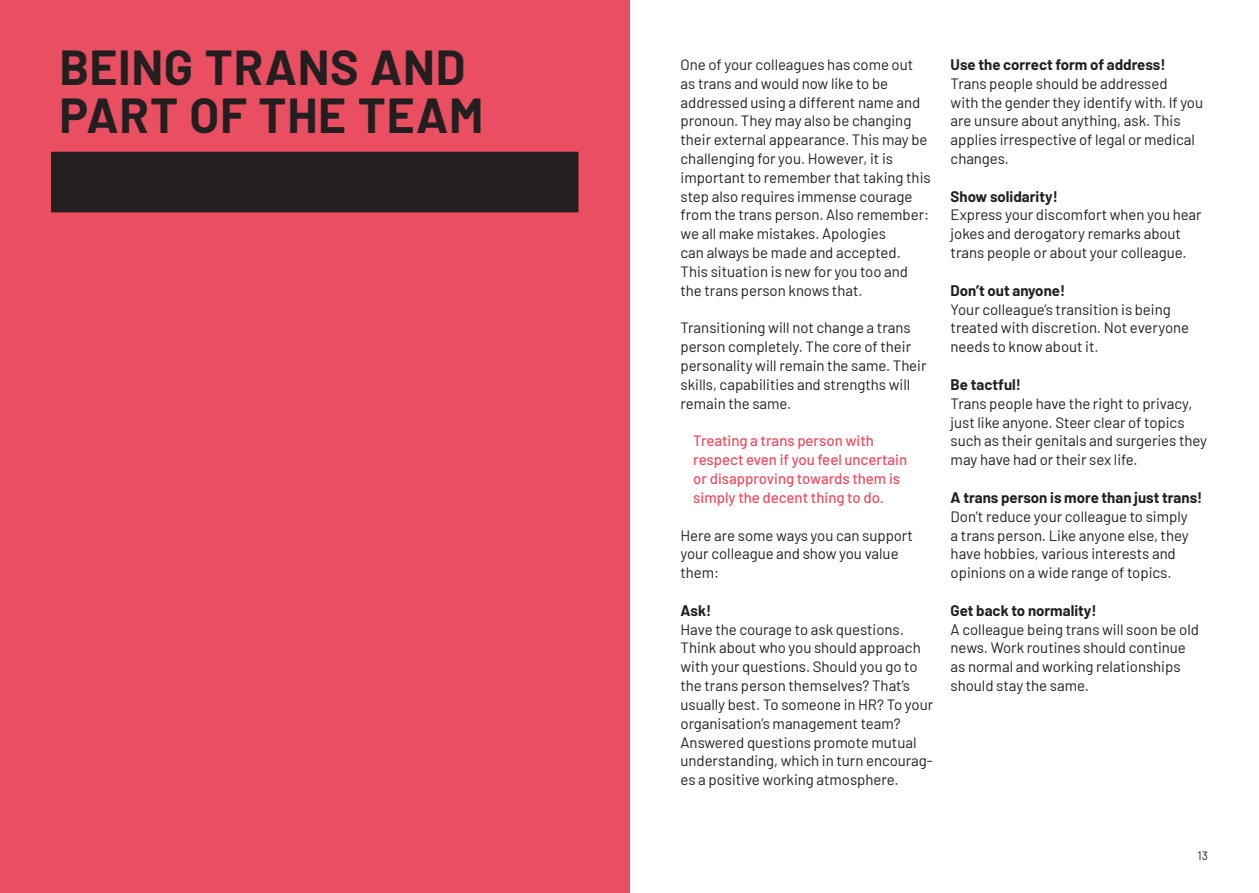
<style>
.page{position:relative;width:1259px;height:893px;background:#fff}
.page>*{position:absolute;margin:0;border:0;box-sizing:border-box;transform-origin:0 0}
.t1{font:700 48px/48px "Barlow";letter-spacing:.015em;color:#231f20}
.t2{font:15px/18.9px "Barlow";color:#231f20}
.t3{font:700 15px "Barlow";color:#231f20}
.t4{font:500 15px/18.8px "Barlow";color:#e94e61}
.t5{font:12px "Barlow";color:#231f20}
</style>
<div class="page">
<div style="left:0;top:0;width:629px;height:893px;background:#e94e61"></div>
<div style="left:51px;top:152px;width:527px;height:60px;background:#231f20"></div>
<h1 class="t1" style="left:60px;top:40px;width:425px">BEING TRANS AND<br>PART OF THE TEAM</h1>
<p class="t2" style="left:680px;top:54px;width:252px">One of your colleagues has come out as trans and would now like to be addressed using a different name and pronoun. They may also be changing their external appearance. This may be challenging for you. However, it is important to remember that taking this step also requires immense courage from the trans person. Also remember: we all make mistakes. Apologies<br>can always be made and accepted.<br>This situation is new for you too and the trans person knows that.</p>
<p class="t2" style="left:680px;top:317px;width:247px">Transitioning will not change a trans person completely. The core of their personality will remain the same. Their skills, capabilities and strengths will remain the same.</p>
<p class="t4" style="left:693px;top:430px;width:215px">Treating a trans person with respect even if you feel uncertain or disapproving towards them is simply the decent thing to do.</p>
<p class="t2" style="left:680px;top:524px;width:234px">Here are some ways you can support your colleague and show you value them:</p>
<p class="t3" style="left:680px;top:599px;width:32px">Ask!</p>
<p class="t2" style="left:680px;top:619px;width:254px">Have the courage to ask questions.<br>Think about who you should approach with your questions. Should you go to the trans person themselves? That’s usually best. To someone in HR? To your organisation’s management team?<br>Answered questions promote mutual understanding, which in turn encourag&shy;es a positive working atmosphere.</p>
<p class="t3" style="left:950px;top:53px;width:216px">Use the correct form of address!</p>
<p class="t2" style="left:950px;top:73px;width:254px">Trans people should be addressed<br>with the gender they identify with. If you are unsure about anything, ask. This applies irrespective of legal or medical changes.</p>
<p class="t3" style="left:950px;top:185px;width:109px">Show solidarity!</p>
<p class="t2" style="left:950px;top:204px;width:252px">Express your discomfort when you hear jokes and derogatory remarks about trans people or about your colleague.</p>
<p class="t3" style="left:950px;top:279px;width:116px">Don’t out anyone!</p>
<p class="t2" style="left:950px;top:299px;width:240px">Your colleague’s transition is being treated with discretion. Not everyone needs to know about it.</p>
<p class="t3" style="left:950px;top:373px;width:72px">Be tactful!</p>
<p class="t2" style="left:950px;top:393px;width:258px">Trans people have the right to privacy, just like anyone. Steer clear of topics such as their genitals and surgeries they may have had or their sex life.</p>
<p class="t3" style="left:950px;top:486px;width:253px">A trans person is more than just trans!</p>
<p class="t2" style="left:950px;top:506px;width:239px">Don’t reduce your colleague to simply a trans person. Like anyone else, they have hobbies, various interests and opinions on a wide range of topics.</p>
<p class="t3" style="left:950px;top:599px;width:147px">Get back to normality!</p>
<p class="t2" style="left:950px;top:619px;width:250px">A colleague being trans will soon be old news. Work routines should continue as normal and working relationships should stay the same.</p>
<p class="t5" style="left:1197px;top:847px;width:12px">13</p>
</div>
